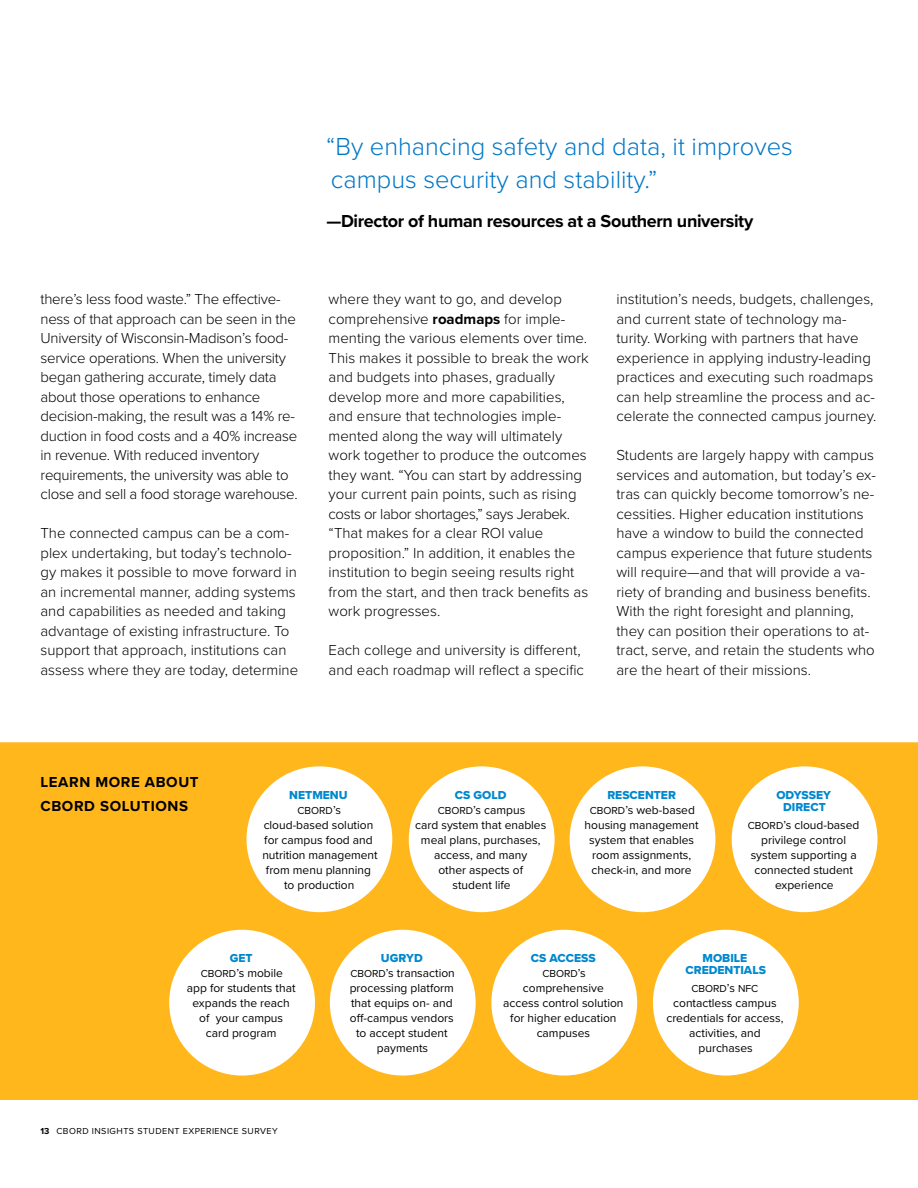
<style>
.page{position:relative;width:918px;height:1188px;background:#fff}
.page>*{position:absolute;margin:0;border:0;box-sizing:border-box;transform-origin:0 0}
.t1{font:300 25.5px/33px "Proxima Nova";color:#0077c7}
.t2{font:700 18px "Proxima Nova";letter-spacing:-.02em;color:#000}
.t3{font:300 15px/19.5px "Proxima Nova";color:#000}
.t4{font:700 15px/24px "Proxima Nova";letter-spacing:.04em;color:#000}
.t5{font:12px/15px "Proxima Nova";color:#000;text-align:center}
.t6{font:12px/12px "Proxima Nova Extrabld";color:#0088ce;text-align:center}
.t7{font:10.5px "Proxima Nova";color:#000}
.t8{font:9px "Proxima Nova";letter-spacing:.05em;color:#000}
.s1{font-weight:700}
.s2{font-size:12px}
.s3{font-size:10.5px}
</style>
<div class="page">
<div style="left:0;top:742px;width:918px;height:358px;background:#ffb71c"></div>
<div style="left:247px;top:766px;width:145px;height:146px;background:#fff;border-radius:50%"></div>
<div style="left:409px;top:766px;width:146px;height:146px;background:#fff;border-radius:50%"></div>
<div style="left:570px;top:766px;width:145px;height:146px;background:#fff;border-radius:50%"></div>
<div style="left:732px;top:766px;width:146px;height:146px;background:#fff;border-radius:50%"></div>
<div style="left:653px;top:930px;width:146px;height:146px;background:#fff;border-radius:50%"></div>
<div style="left:491px;top:930px;width:146px;height:146px;background:#fff;border-radius:50%"></div>
<div style="left:330px;top:930px;width:146px;height:146px;background:#fff;border-radius:50%"></div>
<div style="left:169px;top:930px;width:146px;height:146px;background:#fff;border-radius:50%"></div>
<p class="t3" style="left:40px;top:289px;width:259px">there’s less food waste.” The effective&shy;ness of that approach can be seen in the University of Wisconsin-Madison’s food&shy;service operations. When the university began gathering accurate, timely data about those operations to enhance decision-making, the result was a 14% re&shy;duction in food costs and a 40% increase in revenue. With reduced inventory requirements, the university was able to close and sell a food storage warehouse.</p>
<p class="t3" style="left:40px;top:523px;width:259px">The connected campus can be a com&shy;plex undertaking, but today’s technolo&shy;gy makes it possible to move forward in an incremental manner, adding systems and capabilities as needed and taking advantage of existing infrastructure. To support that approach, institutions can assess where they are today, determine</p>
<h1 class="t1" style="left:326px;top:129px;width:468px">“By enhancing safety and data, it improves campus security and stability.”</h1>
<p class="t2" style="left:326px;top:208px;width:428px">—Director of human resources at a Southern university</p>
<p class="t3" style="left:329px;top:289px;width:262px">where they want to go, and develop comprehensive <span class="s1">roadmaps</span> for imple&shy;menting the various elements over time.<br>This makes it possible to break the work and budgets into phases, gradually develop more and more capabilities, and ensure that technologies imple&shy;mented along the way will ultimately work together to produce the outcomes they want. “You can start by addressing your current pain points, such as rising costs or labor shortages,” says Jerabek. “That makes for a clear ROI value proposition.” In addition, it enables the institution to begin seeing results right from the start, and then track benefits as work progresses.</p>
<p class="t3" style="left:329px;top:640px;width:257px">Each college and university is different, and each roadmap will reflect a specific</p>
<p class="t3" style="left:616px;top:289px;width:261px">institution’s needs, budgets, challenges, and current state of technology ma&shy;turity. Working with partners that have experience in applying industry-leading practices and executing such roadmaps can help streamline the process and ac&shy;celerate the connected campus journey.</p>
<p class="t3" style="left:616px;top:445px;width:261px">Students are largely happy with campus services and automation, but today’s ex&shy;tras can quickly become tomorrow’s ne&shy;cessities. Higher education institutions have a window to build the connected campus experience that future students will require—and that will provide a va&shy;riety of branding and business benefits.<br>With the right foresight and planning, they can position their operations to at&shy;tract, serve, and retain the students who are the heart of their missions.</p>
<p class="t4" style="left:40px;top:770px;width:160px">LEARN MORE ABOUT<br>CBORD SOLUTIONS</p>
<p class="t6" style="left:289px;top:789px;width:60px">NETMENU</p>
<p class="t7" style="left:298px;top:803px;width:45px">CBORD<span class="s2">’s</span></p>
<p class="t5" style="left:262px;top:817px;width:117px">cloud-based solution for campus food and nutrition management from menu planning to production</p>
<p class="t6" style="left:455px;top:789px;width:53px">CS GOLD</p>
<p class="t5" style="left:415px;top:802px;width:133px"><span class="s3">CBORD</span>’s campus<br>card system that enables meal plans, purchases, access, and many<br>other aspects of<br>student life</p>
<p class="t6" style="left:607px;top:789px;width:70px">RESCENTER</p>
<p class="t5" style="left:585px;top:802px;width:116px"><span class="s3">CBORD</span>’s web-based housing management system that enables room assignments, check-in, and more</p>
<p class="t6" style="left:776px;top:789px;width:56px">ODYSSEY<br>DIRECT</p>
<p class="t5" style="left:748px;top:817px;width:113px"><span class="s3">CBORD</span>’s cloud-based privilege control system supporting a connected student experience</p>
<p class="t6" style="left:230px;top:952px;width:24px">GET</p>
<p class="t5" style="left:187px;top:965px;width:110px"><span class="s3">CBORD</span>’s mobile<br>app for students that expands the reach of your campus card program</p>
<p class="t8" style="left:40px;top:1124px;width:239px"><span class="s1">13</span> CBORD INSIGHTS STUDENT EXPERIENCE SURVEY</p>
<p class="t6" style="left:381px;top:952px;width:43px">UGRYD</p>
<p class="t5" style="left:350px;top:965px;width:107px"><span class="s3">CBORD</span>’s transaction processing platform that equips on- and off-campus vendors to accept student payments</p>
<p class="t6" style="left:531px;top:952px;width:66px">CS ACCESS</p>
<p class="t7" style="left:542px;top:966px;width:45px">CBORD<span class="s2">’s</span></p>
<p class="t5" style="left:503px;top:980px;width:122px">comprehensive<br>access control solution for higher education campuses</p>
<p class="t6" style="left:685px;top:952px;width:82px">MOBILE<br>CREDENTIALS</p>
<p class="t7" style="left:692px;top:981px;width:68px">CBORD<span class="s2">’s</span> NFC</p>
<p class="t5" style="left:666px;top:995px;width:119px">contactless campus credentials for access, activities, and purchases</p>
</div>
